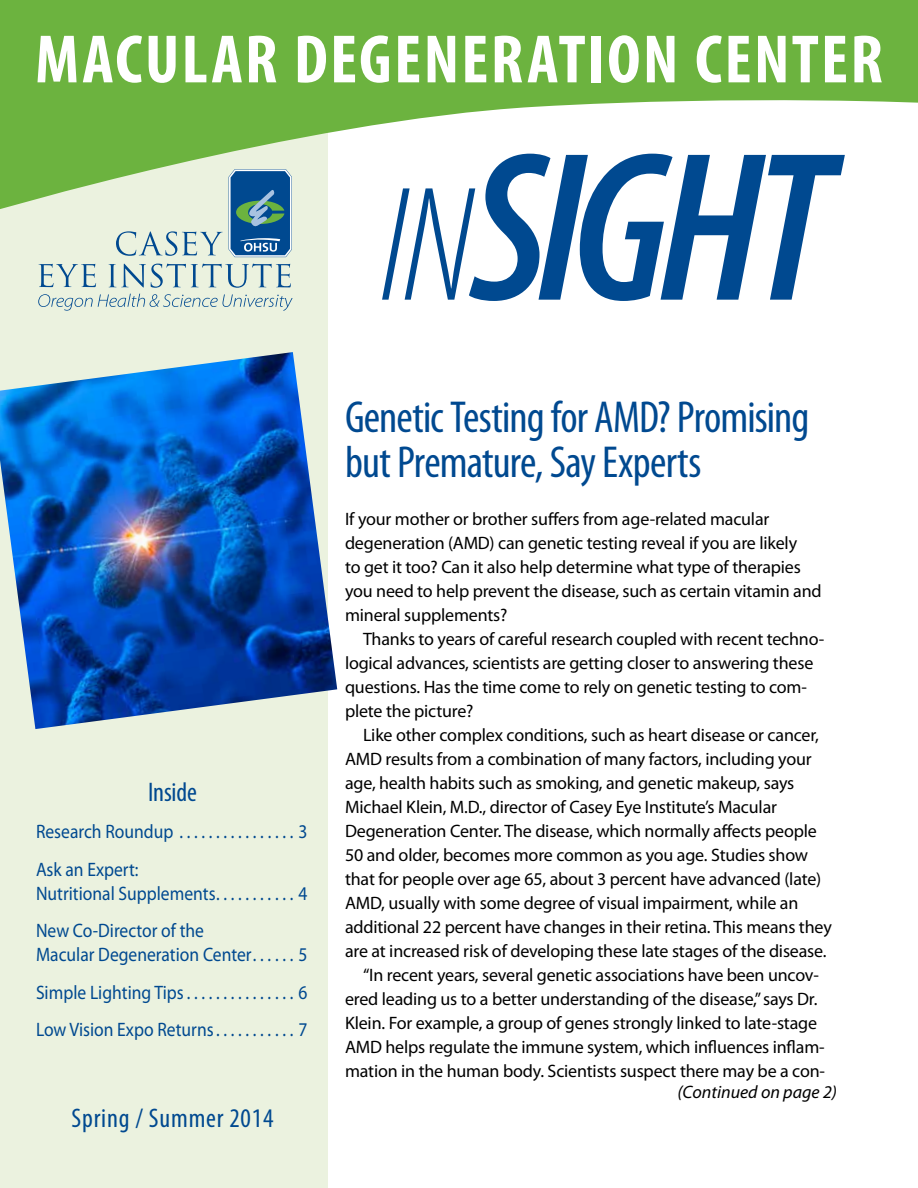
<style>
.page{position:relative;width:918px;height:1188px;background:#fff}
.page>*{position:absolute;margin:0;border:0;box-sizing:border-box;transform-origin:0 0}
.t1{font:italic 600 condensed 214.8px "Myriad Pro";letter-spacing:-.05em;color:#004990}
.t2{font:700 condensed 69px "Myriad Pro";letter-spacing:.035em;color:#fff}
.t3{font:condensed 45px/45px "Myriad Pro";letter-spacing:-.02em;color:#004990}
.t4{font:condensed 27px "Myriad Pro";letter-spacing:.03em;color:#004990}
.t5{font:19.5px/24px "Myriad Pro";color:#004990;scale:.9 1}
.t6{font:18px/24px "Myriad Pro";letter-spacing:-.01em;color:#000}
.t7{font:italic 18px "Myriad Pro";color:#000}
.s1{font-weight:300;font-size:165px}
</style>
<div class="page">
<div style="left:0;top:81px;width:327px;height:1107px;background:#ebf2df"></div>
<svg style="left:0;top:0;width:918px;height:213px;fill:#6cb33f"></svg>
<svg style="left:229px;top:169px;width:63px;height:88px;background:#33709b"></svg>
<svg style="left:116px;top:231px;width:107px;height:25px"></svg>
<svg style="left:109px;top:264px;width:182px;height:24px"></svg>
<svg style="left:39px;top:264px;width:57px;height:23px"></svg>
<svg style="left:38px;top:294px;width:255px;height:17px"></svg>
<img style="left:0;top:352px;width:337px;height:377px">
<h2 class="t2" style="left:35px;top:16px;width:849px">MACULAR DEGENERATION CENTER</h2>
<h1 class="t1" style="left:380px;top:96px;width:451px"><span class="s1">IN</span>SIGHT</h1>
<h3 class="t4" style="left:148px;top:775px;width:50px">Inside</h3>
<p class="t5" style="left:36px;top:819px;width:158px">Research Roundup .................</p>
<p class="t5" style="left:298px;top:819px;width:12px">3</p>
<p class="t5" style="left:36px;top:857px;width:206px">Ask an Expert:<br>Nutritional Supplements ...........</p>
<p class="t5" style="left:298px;top:881px;width:12px">4</p>
<p class="t5" style="left:36px;top:918px;width:246px">New Co-Director of the<br>Macular Degeneration Center ......</p>
<p class="t5" style="left:298px;top:942px;width:12px">5</p>
<p class="t5" style="left:36px;top:980px;width:173px">Simple Lighting Tips ...............</p>
<p class="t5" style="left:298px;top:980px;width:12px">6</p>
<p class="t5" style="left:36px;top:1017px;width:206px">Low Vision Expo Returns ...........</p>
<p class="t5" style="left:298px;top:1017px;width:12px">7</p>
<h3 class="t4" style="left:72px;top:1102px;width:203px">Spring / Summer 2014</h3>
<h3 class="t3" style="left:345px;top:394px;width:466px">Genetic Testing for AMD? Promising but Premature, Say Experts</h3>
<p class="t6" style="left:345px;top:507px;width:478px">If your mother or brother suffers from age-related macular degeneration (AMD) can genetic testing reveal if you are likely<br>to get it too? Can it also help determine what type of therapies you need to help prevent the disease, such as certain vitamin and mineral supplements?</p>
<p class="t6" style="left:345px;top:627px;width:481px;text-indent:18px">Thanks to years of careful research coupled with recent techno&shy;logical advances, scientists are getting closer to answering these questions. Has the time come to rely on genetic testing to com&shy;plete the picture?</p>
<p class="t6" style="left:363px;top:723px;width:457px">Like other complex conditions, such as heart disease or cancer,</p>
<p class="t6" style="left:345px;top:747px;width:468px">AMD results from a combination of many factors, including your</p>
<p class="t6" style="left:345px;top:771px;width:451px">age, health habits such as smoking, and genetic makeup, says</p>
<p class="t6" style="left:345px;top:795px;width:434px">Michael Klein, M.D., director of Casey Eye Institute’s Macular</p>
<p class="t6" style="left:345px;top:819px;width:473px">Degeneration Center. The disease, which normally affects people</p>
<p class="t6" style="left:345px;top:843px;width:465px">50 and older, becomes more common as you age. Studies show</p>
<p class="t6" style="left:345px;top:867px;width:478px">that for people over age 65, about 3 percent have advanced (late)</p>
<p class="t6" style="left:345px;top:891px;width:455px">AMD, usually with some degree of visual impairment, while an</p>
<p class="t6" style="left:345px;top:915px;width:488px">additional 22 percent have changes in their retina. This means they</p>
<p class="t6" style="left:345px;top:939px;width:483px">are at increased risk of developing these late stages of the disease.</p>
<p class="t6" style="left:363px;top:963px;width:457px">“In recent years, several genetic associations have been uncov-</p>
<p class="t6" style="left:345px;top:987px;width:474px">ered leading us to a better understanding of the disease,” says Dr.</p>
<p class="t6" style="left:345px;top:1011px;width:474px">Klein. For example, a group of genes strongly linked to late-stage</p>
<p class="t6" style="left:345px;top:1035px;width:481px">AMD helps regulate the immune system, which influences inflam-</p>
<p class="t6" style="left:345px;top:1059px;width:482px">mation in the human body. Scientists suspect there may be a con-</p>
<p class="t7" style="left:678px;top:1081px;width:161px">(Continued on page 2)</p>
</div>
